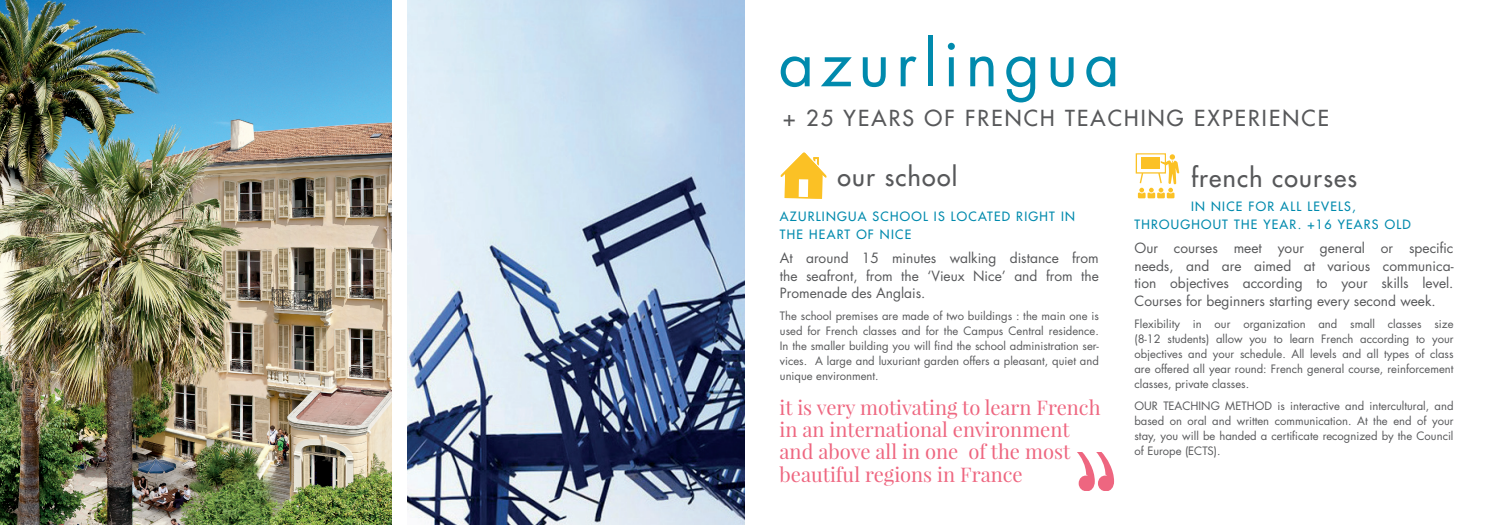
<style>
.page{position:relative;width:1489px;height:525px;background:#fff}
.page>*{position:absolute;margin:0;border:0;box-sizing:border-box;transform-origin:0 0}
.t1{font:61.62px "Futura Std";letter-spacing:.1em;color:#008aad}
.t2{font:500 25px "Futura Std";letter-spacing:.05em;color:#57585a}
.t3{font:500 21.5px "Futura Std";letter-spacing:.1em;color:#57585a}
.t4{font:20.12px/22.2px "Playfair Display";color:#ee6680}
.t5{font:13.75px/17.5px "Futura Std";color:#57585a;text-align:justify}
.t6{font:500 12.5px/17.5px "Futura Std";letter-spacing:.1em;color:#008aad}
.t7{font:11.25px/15px "Futura Std";color:#57585a;text-align:justify}
</style>
<div class="page">
<img style="left:407px;top:0;width:337px;height:524px">
<img style="left:0;top:0;width:392px;height:524px">
<svg style="left:780px;top:152px;width:46px;height:47px"></svg>
<div style="left:798px;top:179px;width:10px;height:18px;background:#fff"></div>
<svg style="left:1135px;top:153px;width:45px;height:46px"></svg>
<div style="left:1141px;top:157px;width:18px;height:12px;background:#fbc125"></div>
<svg style="left:1077px;top:452px;width:36px;height:38px"></svg>
<h1 class="t1" style="left:778px;top:24px;width:343px">azurlingua</h1>
<h3 class="t3" style="left:783px;top:104px;width:547px">+ 25 YEARS OF FRENCH TEACHING EXPERIENCE</h3>
<h2 class="t2" style="left:837px;top:161px;width:121px">our school</h2>
<p class="t6" style="left:780px;top:208px;width:296px">AZURLINGUA SCHOOL IS LOCATED RIGHT IN<br>THE HEART OF NICE</p>
<p class="t5" style="left:780px;top:249px;width:320px">At around 15 minutes walking distance from the seafront, from the ‘Vieux Nice’ and from the Promenade des Anglais.</p>
<p class="t7" style="left:780px;top:309px;width:320px">The school premises are made of two buildings : the main one is used for French classes and for the Campus Central residence.<br>In the smaller building you will find the school administration ser&shy;vices. A large and luxuriant garden offers a pleasant, quiet and unique environment.</p>
<h3 class="t4" style="left:779px;top:396px;width:322px">it is very motivating to learn French in an international environment and above all in one of the most beautiful regions in France</h3>
<h2 class="t2" style="left:1191px;top:162px;width:167px">french courses</h2>
<p class="t6" style="left:1134px;top:198px;width:278px;text-align:center">IN NICE FOR ALL LEVELS,<br>THROUGHOUT THE YEAR. +16 YEARS OLD</p>
<p class="t5" style="left:1134px;top:239px;width:320px">Our courses meet your general or specific needs, and are aimed at various communica&shy;tion objectives according to your skills level.<br>Courses for beginners starting every second week.</p>
<p class="t7" style="left:1134px;top:316px;width:320px">Flexibility in our organization and small classes size (8-12 students) allow you to learn French according to your objectives and your schedule. All levels and all types of class are offered all year round: French general course, reinforcement classes, private classes.</p>
<p class="t7" style="left:1134px;top:398px;width:320px">OUR TEACHING METHOD is interactive and intercultural, and based on oral and written communication. At the end of your stay, you will be handed a certificate recognized by the Council of Europe (ECTS).</p>
</div>
